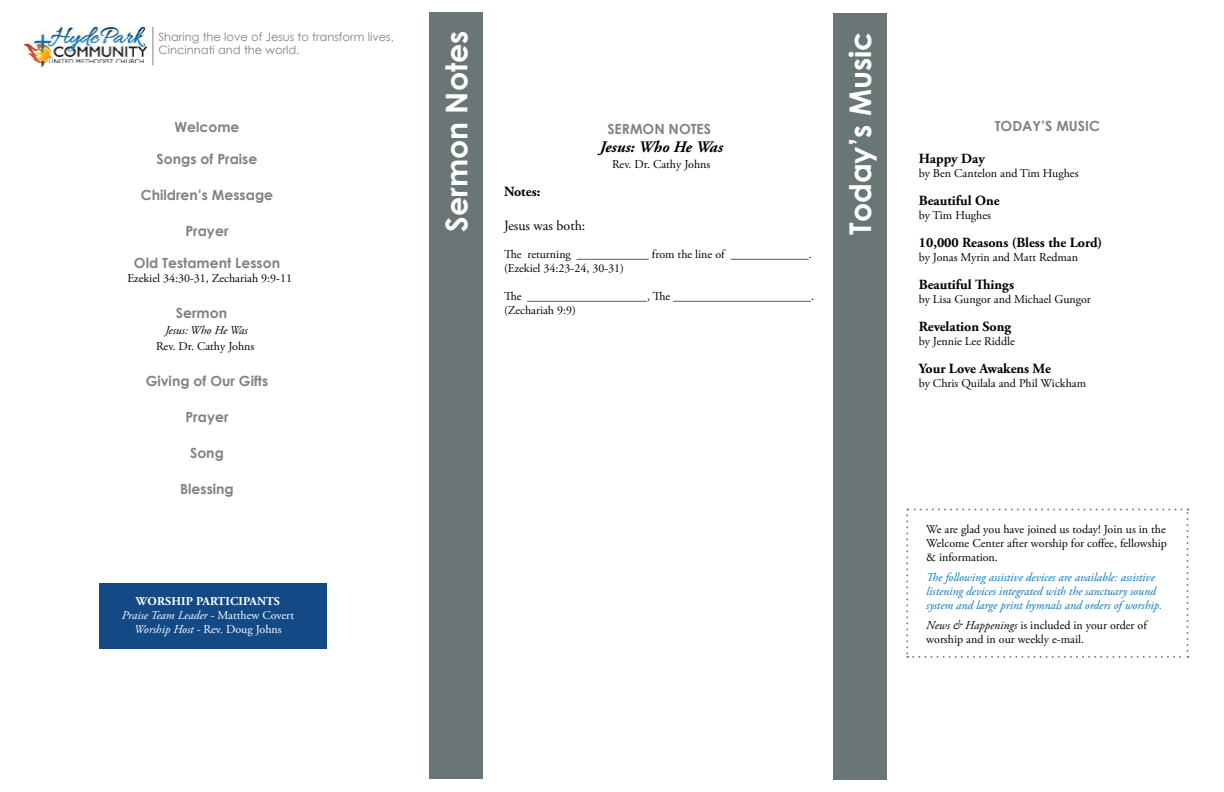
<style>
.page{position:relative;width:1224px;height:792px;background:#fff}
.page>*{position:absolute;margin:0;border:0;box-sizing:border-box;transform-origin:0 0}
.t1{font:700 30px "Century Gothic";color:#fff}
.t2{font:italic 700 16px "Adobe Garamond Pro";color:#000}
.t3{font:700 14px "Century Gothic";color:#808285}
.t4{font:700 14px "Adobe Garamond Pro";color:#000}
.t5{font:14px "Adobe Garamond Pro";color:#000}
.t6{font:12px/14px "Adobe Garamond Pro";color:#000}
.t7{font:italic 12px/14px "Adobe Garamond Pro";color:#0076bd}
.t8{font:italic 12px/14px "Adobe Garamond Pro";color:#fff;text-align:center}
.t9{font:italic 12px "Adobe Garamond Pro";color:#000}
.t10{font:11.5px/13.8px "Century Gothic";color:#808285}
.s1{font-weight:700;font-style:normal}
.s2{font-style:normal}
.s3{font-style:italic}
</style>
<div class="page">
<img style="left:24px;top:27px;width:123px;height:39px">
<hr style="left:152px;top:27px;width:1px;height:38px;background:#808285">
<div style="left:833px;top:13px;width:54px;height:767px;background:#6a7675"></div>
<div style="left:429px;top:12px;width:54px;height:767px;background:#6a7675"></div>
<div style="left:99px;top:583px;width:228px;height:66px;background:#134a86"></div>
<svg style="left:906px;top:508px;width:283px;height:150px"></svg>
<p class="t10" style="left:158px;top:29px;width:237px">Sharing the love of Jesus to transform lives,<br>Cincinnati and the world.</p>
<h1 class="t1" style="left:842px;top:235px;width:205px;rotate:-90deg">Today’s Music</h1>
<h1 class="t1" style="left:438px;top:232px;width:202px;rotate:-90deg">Sermon Notes</h1>
<p class="t3" style="left:175px;top:118px;width:66px">Welcome</p>
<p class="t3" style="left:157px;top:150px;width:102px">Songs of Praise</p>
<p class="t3" style="left:141px;top:186px;width:134px">Children’s Message</p>
<p class="t3" style="left:185px;top:222px;width:45px">Prayer</p>
<p class="t3" style="left:134px;top:254px;width:148px">Old Testament Lesson</p>
<p class="t6" style="left:127px;top:271px;width:166px">Ezekiel 34:30-31, Zechariah 9:9-11</p>
<p class="t3" style="left:176px;top:304px;width:53px">Sermon</p>
<p class="t9" style="left:165px;top:323px;width:84px">Jesus: Who He Was</p>
<p class="t6" style="left:156px;top:339px;width:100px">Rev. Dr. Cathy Johns</p>
<p class="t3" style="left:146px;top:372px;width:124px">Giving of Our Gifts</p>
<p class="t3" style="left:185px;top:408px;width:45px">Prayer</p>
<p class="t3" style="left:190px;top:444px;width:35px">Song</p>
<p class="t3" style="left:180px;top:480px;width:55px">Blessing</p>
<p class="t3" style="left:607px;top:120px;width:105px">SERMON NOTES</p>
<h2 class="t2" style="left:600px;top:137px;width:125px">Jesus: Who He Was</h2>
<p class="t6" style="left:612px;top:157px;width:100px">Rev. Dr. Cathy Johns</p>
<p class="t4" style="left:504px;top:183px;width:38px">Notes:</p>
<p class="t5" style="left:504px;top:217px;width:83px">Jesus was both:</p>
<p class="t6" style="left:504px;top:247px;width:309px">The returning ____________ from the line of _____________. (Ezekiel 34:23-24, 30-31)</p>
<p class="t6" style="left:504px;top:289px;width:312px">The ____________________, The _______________________. (Zechariah 9:9)</p>
<p class="t8" style="left:122px;top:595px;width:174px"><span class="s1">Worship Participants<br></span>Praise Team Leader - <span class="s2">Matthew Covert<br></span>Worship Host <span class="s2">- Rev. Doug Johns</span></p>
<p class="t3" style="left:995px;top:117px;width:105px">Today’s Music</p>
<p class="t4" style="left:919px;top:150px;width:68px">Happy Day</p>
<p class="t6" style="left:919px;top:166px;width:161px">by Ben Cantelon and Tim Hughes</p>
<p class="t4" style="left:919px;top:192px;width:82px">Beautiful One</p>
<p class="t6" style="left:919px;top:208px;width:74px">by Tim Hughes</p>
<p class="t4" style="left:919px;top:234px;width:185px">10,000 Reasons (Bless the Lord)</p>
<p class="t6" style="left:919px;top:250px;width:161px">by Jonas Myrin and Matt Redman</p>
<p class="t4" style="left:919px;top:276px;width:97px">Beautiful Things</p>
<p class="t6" style="left:919px;top:292px;width:174px">by Lisa Gungor and Michael Gungor</p>
<p class="t4" style="left:919px;top:318px;width:94px">Revelation Song</p>
<p class="t6" style="left:919px;top:334px;width:98px">by Jennie Lee Riddle</p>
<p class="t4" style="left:919px;top:360px;width:134px">Your Love Awakens Me</p>
<p class="t6" style="left:919px;top:376px;width:169px">by Chris Quilala and Phil Wickham</p>
<p class="t6" style="left:926px;top:523px;width:242px;text-align:justify">We are glad you have joined us today! Join us in the Welcome Center after worship for coffee, fellowship &amp; information.</p>
<p class="t7" style="left:926px;top:571px;width:237px">The following assistive devices are available: assistive listening devices integrated with the sanctuary sound system and large print hymnals and orders of worship.</p>
<p class="t6" style="left:926px;top:619px;width:222px"><span class="s3">News &amp; Happenings</span> is included in your order of worship and in our weekly e-mail.</p>
</div>
